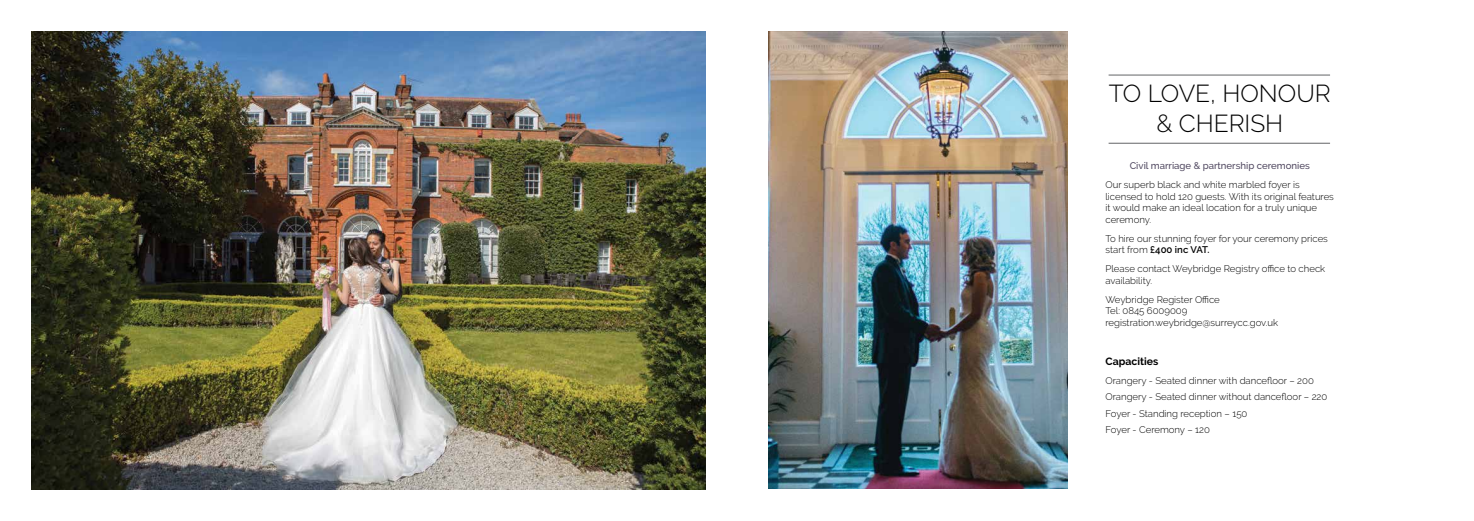
<style>
.page{position:relative;width:1474px;height:521px;background:#fff}
.page>*{position:absolute;margin:0;border:0;box-sizing:border-box;transform-origin:0 0}
.t1{font:300 24.5px "Raleway";color:#000}
.t2{font:700 10.5px "Raleway";color:#000}
.t3{font:300 9.62px/11.5px "Raleway";color:#000}
.t4{font:500 9.62px "Raleway";color:#504860}
.s1{font-weight:600}
</style>
<div class="page">
<img style="left:32px;top:32px;width:673px;height:457px">
<hr style="left:1108px;top:143px;width:221px;height:1px;background:#636466">
<hr style="left:1108px;top:75px;width:221px;height:1px;background:#636466">
<img style="left:768px;top:32px;width:299px;height:457px">
<h1 class="t1" style="left:1108px;top:79px;width:55px">to love</h1>
<h1 class="t1" style="left:1210px;top:79px;width:31px">, honoUr</h1>
<h1 class="t1" style="left:1156px;top:109px;width:38px">&amp; cherish</h1>
<p class="t4" style="left:1129px;top:160px;width:182px">Civil marriage &amp; partnership ceremonies</p>
<p class="t3" style="left:1105px;top:179px;width:230px">Our superb black and white marbled foyer is licensed to hold 120 guests. With its original features it would make an ideal location for a truly unique ceremony.</p>
<p class="t3" style="left:1105px;top:232px;width:224px">To hire our stunning foyer for your ceremony prices start from <span class="s1">£400 inc VAT.</span></p>
<p class="t3" style="left:1105px;top:263px;width:221px">Please contact Weybridge Registry office to check availability.</p>
<p class="t3" style="left:1105px;top:294px;width:174px">Weybridge Register Office<br>Tel: 0845 6009009 registration.weybridge@surreycc.gov.uk</p>
<p class="t2" style="left:1105px;top:355px;width:54px">Capacities</p>
<p class="t3" style="left:1105px;top:372px;width:223px;line-height:16.5px">Orangery - Seated dinner with dancefloor – 200<br>Orangery - Seated dinner without dancefloor – 220<br>Foyer - Standing reception – 150<br>Foyer - Ceremony – 120</p>
</div>
